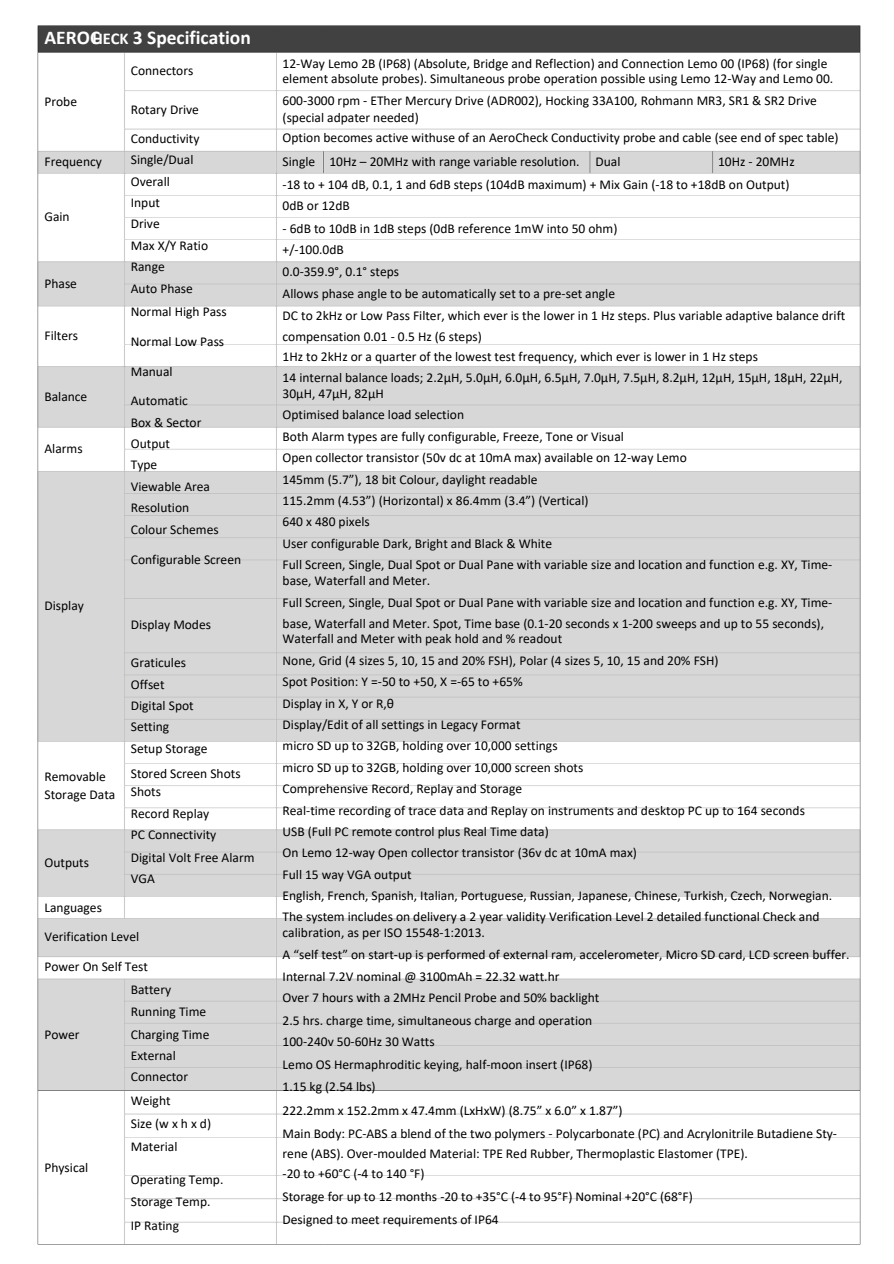
<style>
.page{position:relative;width:894px;height:1264px;background:#fff}
.page>*{position:absolute;margin:0;border:0;box-sizing:border-box;transform-origin:0 0}
.t1{font:700 19.5px "Calibri";color:#fff}
.t2{font:700 16.5px "Calibri";color:#fff}
.t3{font:13.5px/21.3px "Calibri";color:#000}
</style>
<div class="page">
<img style="left:37px;top:25px;width:824px;height:1220px">
<h2 class="t2" style="left:92px;top:32px;width:38px">HECK</h2>
<h1 class="t1" style="left:133px;top:29px;width:119px">3 Specification</h1>
<p class="t1" style="left:44px;top:29px;width:57px">AEROC</p>
<p class="t3" style="left:44px;top:92px;width:34px">Probe</p>
<p class="t3" style="left:44px;top:152px;width:59px">Frequency</p>
<h3 class="t3" style="left:44px;top:207px;width:27px">Gain</h3>
<p class="t3" style="left:44px;top:274px;width:34px">Phase</p>
<p class="t3" style="left:44px;top:326px;width:35px">Filters</p>
<p class="t3" style="left:44px;top:386px;width:44px">Balance</p>
<p class="t3" style="left:44px;top:439px;width:40px">Alarms</p>
<p class="t3" style="left:44px;top:596px;width:41px">Display</p>
<p class="t3" style="left:131px;top:61px;width:64px">Connectors</p>
<p class="t3" style="left:131px;top:96px;width:70px;line-height:29.2px">Rotary Drive<br>Conductivity</p>
<p class="t3" style="left:131px;top:150px;width:64px">Single/Dual</p>
<p class="t3" style="left:131px;top:172px;width:41px">Overall</p>
<p class="t3" style="left:131px;top:193px;width:31px">Input</p>
<p class="t3" style="left:131px;top:214px;width:30px">Drive</p>
<p class="t3" style="left:131px;top:236px;width:79px">Max X/Y Ratio</p>
<p class="t3" style="left:131px;top:257px;width:35px">Range</p>
<p class="t3" style="left:131px;top:278px;width:64px">Auto Phase</p>
<p class="t3" style="left:131px;top:302px;width:97px">Normal High Pass</p>
<p class="t3" style="left:131px;top:331px;width:95px">Normal Low Pass</p>
<p class="t3" style="left:131px;top:362px;width:43px">Manual</p>
<p class="t3" style="left:131px;top:391px;width:59px">Automatic</p>
<p class="t3" style="left:131px;top:412px;width:72px">Box &amp; Sector</p>
<p class="t3" style="left:131px;top:434px;width:41px">Output</p>
<p class="t3" style="left:131px;top:455px;width:28px">Type</p>
<p class="t3" style="left:131px;top:476px;width:81px">Viewable Area</p>
<p class="t3" style="left:131px;top:498px;width:60px">Resolution</p>
<p class="t3" style="left:131px;top:519px;width:89px">Colour Schemes</p>
<p class="t3" style="left:131px;top:550px;width:112px">Configurable Screen</p>
<p class="t3" style="left:131px;top:615px;width:82px">Display Modes</p>
<p class="t3" style="left:131px;top:653px;width:78px">Graticules<br>Offset<br>Digital Spot<br>Setting<br>Setup Storage</p>
<p class="t3" style="left:131px;top:763px;width:111px">Stored Screen Shots</p>
<p class="t3" style="left:131px;top:781px;width:32px">Shots</p>
<p class="t3" style="left:131px;top:804px;width:80px">Record Replay</p>
<p class="t3" style="left:131px;top:825px;width:87px">PC Connectivity</p>
<p class="t3" style="left:131px;top:848px;width:125px">Digital Volt Free Alarm</p>
<p class="t3" style="left:131px;top:869px;width:25px">VGA</p>
<p class="t3" style="left:44px;top:767px;width:63px">Removable</p>
<p class="t3" style="left:44px;top:785px;width:72px">Storage Data</p>
<p class="t3" style="left:44px;top:853px;width:46px">Outputs</p>
<p class="t3" style="left:44px;top:897px;width:59px">Languages</p>
<p class="t3" style="left:44px;top:926px;width:96px">Verification Level</p>
<p class="t3" style="left:44px;top:957px;width:105px">Power On Self Test</p>
<p class="t3" style="left:131px;top:979px;width:42px">Battery</p>
<p class="t3" style="left:131px;top:1002px;width:77px">Running Time</p>
<p class="t3" style="left:131px;top:1024px;width:80px">Charging Time</p>
<p class="t3" style="left:131px;top:1045px;width:46px">External</p>
<p class="t3" style="left:131px;top:1067px;width:59px">Connector</p>
<p class="t3" style="left:131px;top:1090px;width:41px">Weight</p>
<p class="t3" style="left:131px;top:1113px;width:82px">Size (w x h x d)</p>
<p class="t3" style="left:131px;top:1137px;width:48px">Material</p>
<p class="t3" style="left:131px;top:1169px;width:94px">Operating Temp.</p>
<p class="t3" style="left:131px;top:1192px;width:81px">Storage Temp.</p>
<p class="t3" style="left:131px;top:1215px;width:50px">IP Rating</p>
<p class="t3" style="left:44px;top:1024px;width:37px">Power</p>
<p class="t3" style="left:44px;top:1157px;width:45px">Physical</p>
<p class="t3" style="left:282px;top:56px;width:552px;line-height:15.8px">12-Way Lemo 2B (IP68) (Absolute, Bridge and Reflection) and Connection Lemo 00 (IP68) (for single element absolute probes). Simultaneous probe operation possible using Lemo 12-Way and Lemo 00.</p>
<p class="t3" style="left:282px;top:91px;width:535px">600-3000 rpm - ETher Mercury Drive (ADR002), Hocking 33A100, Rohmann MR3, SR1 &amp; SR2 Drive</p>
<p class="t3" style="left:282px;top:107px;width:138px">(special adpater needed)</p>
<p class="t3" style="left:282px;top:128px;width:557px">Option becomes active withuse of an AeroCheck Conductivity probe and cable (see end of spec table)</p>
<p class="t3" style="left:282px;top:152px;width:34px">Single</p>
<p class="t3" style="left:329px;top:152px;width:251px">10Hz – 20MHz with range variable resolution.</p>
<p class="t3" style="left:595px;top:152px;width:26px">Dual</p>
<p class="t3" style="left:717px;top:152px;width:78px">10Hz - 20MHz</p>
<p class="t3" style="left:282px;top:175px;width:508px">-18 to + 104 dB, 0.1, 1 and 6dB steps (104dB maximum) + Mix Gain (-18 to +18dB on Output)</p>
<p class="t3" style="left:282px;top:196px;width:69px">0dB or 12dB</p>
<p class="t3" style="left:282px;top:218px;width:336px">- 6dB to 10dB in 1dB steps (0dB reference 1mW into 50 ohm)</p>
<p class="t3" style="left:282px;top:240px;width:63px">+/-100.0dB</p>
<p class="t3" style="left:282px;top:262px;width:118px">0.0-359.9°, 0.1° steps</p>
<p class="t3" style="left:282px;top:284px;width:334px">Allows phase angle to be automatically set to a pre-set angle</p>
<p class="t3" style="left:282px;top:306px;width:564px">DC to 2kHz or Low Pass Filter, which ever is the lower in 1 Hz steps. Plus variable adaptive balance drift</p>
<p class="t3" style="left:282px;top:326px;width:201px">compensation 0.01 - 0.5 Hz (6 steps)</p>
<p class="t3" style="left:282px;top:347px;width:476px">1Hz to 2kHz or a quarter of the lowest test frequency, which ever is lower in 1 Hz steps</p>
<p class="t3" style="left:282px;top:368px;width:561px">14 internal balance loads; 2.2μH, 5.0μH, 6.0μH, 6.5μH, 7.0μH, 7.5μH, 8.2μH, 12μH, 15μH, 18μH, 22μH,</p>
<p class="t3" style="left:282px;top:384px;width:551px">30μH, 47μH, 82μH<br>Optimised balance load selection<br>Both Alarm types are fully configurable, Freeze, Tone or Visual<br>Open collector transistor (50v dc at 10mA max) available on 12-way Lemo<br>145mm (5.7”), 18 bit Colour, daylight readable<br>115.2mm (4.53”) (Horizontal) x 86.4mm (3.4”) (Vertical)<br>640 x 480 pixels<br>User configurable Dark, Bright and Black &amp; White<br>Full Screen, Single, Dual Spot or Dual Pane with variable size and location and function e.g. XY, Time-</p>
<p class="t3" style="left:282px;top:571px;width:149px">base, Waterfall and Meter.</p>
<p class="t3" style="left:282px;top:593px;width:551px">Full Screen, Single, Dual Spot or Dual Pane with variable size and location and function e.g. XY, Time-</p>
<p class="t3" style="left:282px;top:613px;width:543px">base, Waterfall and Meter. Spot, Time base (0.1-20 seconds x 1-200 sweeps and up to 55 seconds),</p>
<p class="t3" style="left:282px;top:629px;width:281px">Waterfall and Meter with peak hold and % readout</p>
<p class="t3" style="left:282px;top:650px;width:437px">None, Grid (4 sizes 5, 10, 15 and 20% FSH), Polar (4 sizes 5, 10, 15 and 20% FSH)</p>
<p class="t3" style="left:282px;top:672px;width:241px">Spot Position: Y =-50 to +50, X =-65 to +65%</p>
<p class="t3" style="left:282px;top:693px;width:113px">Display in X, Y or R,θ</p>
<p class="t3" style="left:282px;top:715px;width:239px">Display/Edit of all settings in Legacy Format</p>
<p class="t3" style="left:282px;top:736px;width:276px">micro SD up to 32GB, holding over 10,000 settings</p>
<p class="t3" style="left:282px;top:757px;width:302px">micro SD up to 32GB, holding over 10,000 screen shots</p>
<p class="t3" style="left:282px;top:779px;width:241px">Comprehensive Record, Replay and Storage</p>
<p class="t3" style="left:282px;top:800px;width:523px">Real-time recording of trace data and Replay on instruments and desktop PC up to 164 seconds</p>
<p class="t3" style="left:282px;top:821px;width:268px">USB (Full PC remote control plus Real Time data)</p>
<p class="t3" style="left:282px;top:843px;width:356px">On Lemo 12-way Open collector transistor (36v dc at 10mA max)</p>
<p class="t3" style="left:282px;top:864px;width:130px">Full 15 way VGA output</p>
<p class="t3" style="left:282px;top:886px;width:551px">English, French, Spanish, Italian, Portuguese, Russian, Japanese, Chinese, Turkish, Czech, Norwegian.</p>
<p class="t3" style="left:282px;top:907px;width:538px">The system includes on delivery a 2 year validity Verification Level 2 detailed functional Check and</p>
<p class="t3" style="left:282px;top:923px;width:204px">calibration, as per ISO 15548-1:2013.</p>
<p class="t3" style="left:282px;top:944px;width:568px">A “self test” on start-up is performed of external ram, accelerometer, Micro SD card, LCD screen buffer.</p>
<p class="t3" style="left:282px;top:967px;width:278px">Internal 7.2V nominal @ 3100mAh = 22.32 watt.hr</p>
<p class="t3" style="left:282px;top:988px;width:318px">Over 7 hours with a 2MHz Pencil Probe and 50% backlight</p>
<p class="t3" style="left:282px;top:1010px;width:311px">2.5 hrs. charge time, simultaneous charge and operation</p>
<p class="t3" style="left:282px;top:1032px;width:153px">100-240v 50-60Hz 30 Watts</p>
<p class="t3" style="left:282px;top:1054px;width:311px">Lemo OS Hermaphroditic keying, half-moon insert (IP68)</p>
<p class="t3" style="left:282px;top:1077px;width:95px">1.15 kg (2.54 lbs)</p>
<p class="t3" style="left:282px;top:1100px;width:341px">222.2mm x 152.2mm x 47.4mm (LxHxW) (8.75” x 6.0” x 1.87”)</p>
<p class="t3" style="left:282px;top:1123px;width:556px">Main Body: PC-ABS a blend of the two polymers - Polycarbonate (PC) and Acrylonitrile Butadiene Sty-</p>
<p class="t3" style="left:282px;top:1143px;width:466px">rene (ABS). Over-moulded Material: TPE Red Rubber, Thermoplastic Elastomer (TPE).</p>
<p class="t3" style="left:282px;top:1163px;width:143px">-20 to +60°C (-4 to 140 °F)</p>
<p class="t3" style="left:282px;top:1186px;width:411px">Storage for up to 12 months -20 to +35°C (-4 to 95°F) Nominal +20°C (68°F)</p>
<p class="t3" style="left:282px;top:1210px;width:217px">Designed to meet requirements of IP64</p>
</div>
